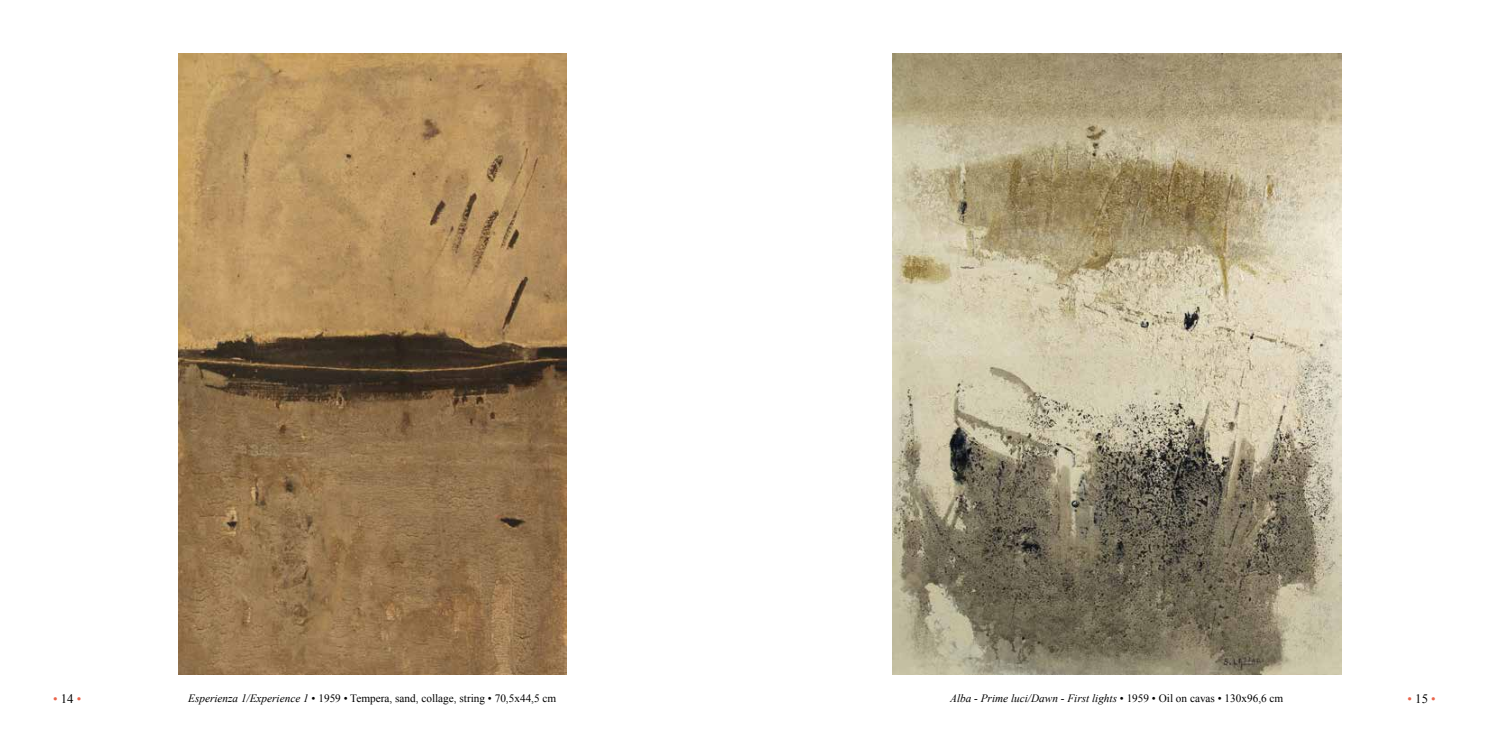
<style>
.page{position:relative;width:1489px;height:745px;background:#fff}
.page>*{position:absolute;margin:0;border:0;box-sizing:border-box;transform-origin:0 0}
.t1{font:12.88px "Times New Roman";color:#ea644b}
.t2{font:11.25px "Times New Roman";color:#000}
.t3{font:italic 11.25px "Times New Roman";color:#000}
.s1{color:#000}
.s2{font-style:italic}
.s3{font-style:normal}
</style>
<div class="page">
<img style="left:178px;top:53px;width:388px;height:620px">
<img style="left:892px;top:53px;width:449px;height:620px">
<p class="t1" style="left:53px;top:689px;width:30px">• <span class="s1">14</span> •</p>
<p class="t2" style="left:188px;top:690px;width:369px"><span class="s2">Esperienza 1/Experience 1</span> • 1959 • Tempera, sand, collage, string • 70,5x44,5 cm</p>
<p class="t3" style="left:950px;top:690px;width:335px">Alba - Prime luci/Dawn - First lights <span class="s3">• 1959 • Oil on cavas • 130x96,6 cm</span></p>
<p class="t1" style="left:1407px;top:689px;width:30px">• <span class="s1">15</span> •</p>
</div>
